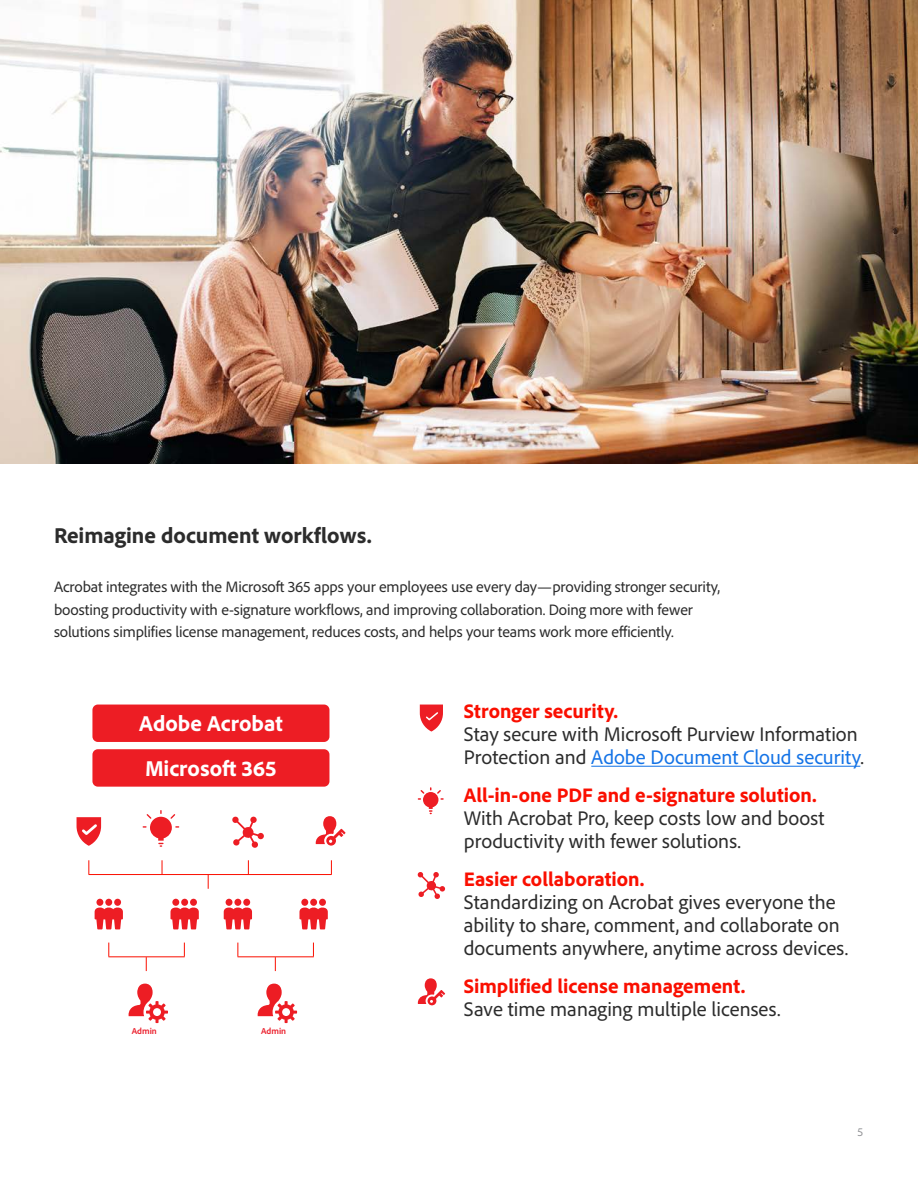
<style>
.page{position:relative;width:918px;height:1188px;background:#fff}
.page>*{position:absolute;margin:0;border:0;box-sizing:border-box;transform-origin:0 0}
.t1{font:800 22.5px "Adobe Clean";color:#2c2c2c}
.t2{font:800 22.5px/44.7px "Adobe Clean";color:#fff}
.t3{font:20.55px/23px "Adobe Clean";color:#2c2c2c}
.t4{font:800 20.55px "Adobe Clean";color:#fa0f00}
.t5{font:15.75px/22.5px "Adobe Clean";letter-spacing:-.01em;color:#2c2c2c}
.t6{font:12px "Adobe Clean";color:#949598}
.t7{font:700 9px "Adobe Clean";color:#eb212e}
.s1{color:#1473e6}
</style>
<div class="page">
<div style="left:92px;top:705px;width:237px;height:37px;background:#ed1d24;border-radius:5px"></div>
<div style="left:92px;top:749px;width:237px;height:38px;background:#ed1d24;border-radius:5px"></div>
<svg style="left:316px;top:816px;width:29px;height:30px"></svg>
<svg style="left:232px;top:816px;width:32px;height:32px"></svg>
<svg style="left:77px;top:817px;width:24px;height:29px"></svg>
<svg style="left:142px;top:810px;width:38px;height:37px"></svg>
<svg style="left:275px;top:957px;width:1px;height:14px"></svg>
<hr style="left:238px;top:956px;width:76px;height:1px;background:#fa0f00">
<svg style="left:238px;top:943px;width:1px;height:14px"></svg>
<svg style="left:313px;top:943px;width:1px;height:14px"></svg>
<svg style="left:146px;top:957px;width:1px;height:14px"></svg>
<hr style="left:108px;top:956px;width:77px;height:1px;background:#fa0f00">
<svg style="left:108px;top:943px;width:1px;height:14px"></svg>
<svg style="left:184px;top:943px;width:1px;height:14px"></svg>
<hr style="left:88px;top:874px;width:244px;height:1px;background:#fa0f00">
<svg style="left:88px;top:860px;width:1px;height:14px"></svg>
<svg style="left:331px;top:860px;width:1px;height:14px"></svg>
<svg style="left:248px;top:860px;width:1px;height:14px"></svg>
<svg style="left:162px;top:860px;width:1px;height:14px"></svg>
<svg style="left:208px;top:875px;width:1px;height:14px"></svg>
<div style="left:96px;top:899px;width:7px;height:7px;background:#ed1d24;border-radius:50%"></div>
<div style="left:105px;top:899px;width:7px;height:7px;background:#ed1d24;border-radius:50%"></div>
<div style="left:114px;top:899px;width:7px;height:7px;background:#ed1d24;border-radius:50%"></div>
<svg style="left:95px;top:907px;width:28px;height:22px"></svg>
<div style="left:172px;top:899px;width:7px;height:7px;background:#ed1d24;border-radius:50%"></div>
<div style="left:181px;top:899px;width:7px;height:7px;background:#ed1d24;border-radius:50%"></div>
<div style="left:190px;top:899px;width:7px;height:7px;background:#ed1d24;border-radius:50%"></div>
<svg style="left:171px;top:907px;width:28px;height:22px"></svg>
<div style="left:226px;top:899px;width:6px;height:7px;background:#ed1d24;border-radius:50%"></div>
<div style="left:234px;top:899px;width:7px;height:7px;background:#ed1d24;border-radius:50%"></div>
<div style="left:243px;top:899px;width:7px;height:7px;background:#ed1d24;border-radius:50%"></div>
<svg style="left:224px;top:907px;width:28px;height:22px"></svg>
<div style="left:301px;top:899px;width:7px;height:7px;background:#ed1d24;border-radius:50%"></div>
<div style="left:310px;top:899px;width:7px;height:7px;background:#ed1d24;border-radius:50%"></div>
<div style="left:319px;top:899px;width:7px;height:7px;background:#ed1d24;border-radius:50%"></div>
<svg style="left:299px;top:907px;width:29px;height:22px"></svg>
<svg style="left:258px;top:983px;width:39px;height:40px"></svg>
<svg style="left:129px;top:983px;width:39px;height:40px"></svg>
<hr style="left:591px;top:766px;width:269px;height:1px;background:#1473e6">
<img style="left:0;top:0;width:918px;height:463px">
<svg style="left:417px;top:787px;width:27px;height:27px"></svg>
<svg style="left:420px;top:705px;width:23px;height:27px"></svg>
<svg style="left:417px;top:872px;width:28px;height:27px"></svg>
<svg style="left:418px;top:978px;width:27px;height:27px"></svg>
<p class="t1" style="left:54px;top:521px;width:319px">Reimagine document workflows.</p>
<p class="t5" style="left:54px;top:575px;width:668px">Acrobat integrates with the Microsoft 365 apps your employees use every day—providing stronger security, boosting productivity with e-signature workflows, and improving collaboration. Doing more with fewer solutions simplifies license management, reduces costs, and helps your teams work more efficiently.</p>
<p class="t2" style="left:139px;top:701px;width:145px">Adobe Acrobat<br>Microsoft 365</p>
<p class="t7" style="left:132px;top:1025px;width:27px">Admin</p>
<p class="t7" style="left:261px;top:1025px;width:27px">Admin</p>
<p class="t4" style="left:464px;top:698px;width:156px">Stronger security.</p>
<p class="t3" style="left:464px;top:722px;width:401px">Stay secure with Microsoft Purview Information<br>Protection and <span class="s1">Adobe Document Cloud security</span>.</p>
<p class="t4" style="left:464px;top:782px;width:354px">All-in-one PDF and e-signature solution.</p>
<p class="t3" style="left:464px;top:806px;width:362px">With Acrobat Pro, keep costs low and boost productivity with fewer solutions.</p>
<p class="t4" style="left:464px;top:865px;width:182px">Easier collaboration.</p>
<p class="t3" style="left:464px;top:890px;width:386px">Standardizing on Acrobat gives everyone the ability to share, comment, and collaborate on documents anywhere, anytime across devices.</p>
<p class="t4" style="left:464px;top:972px;width:283px">Simplified license management.</p>
<p class="t3" style="left:464px;top:997px;width:318px">Save time managing multiple licenses.</p>
<p class="t6" style="left:858px;top:1124px;width:7px">5</p>
</div>
